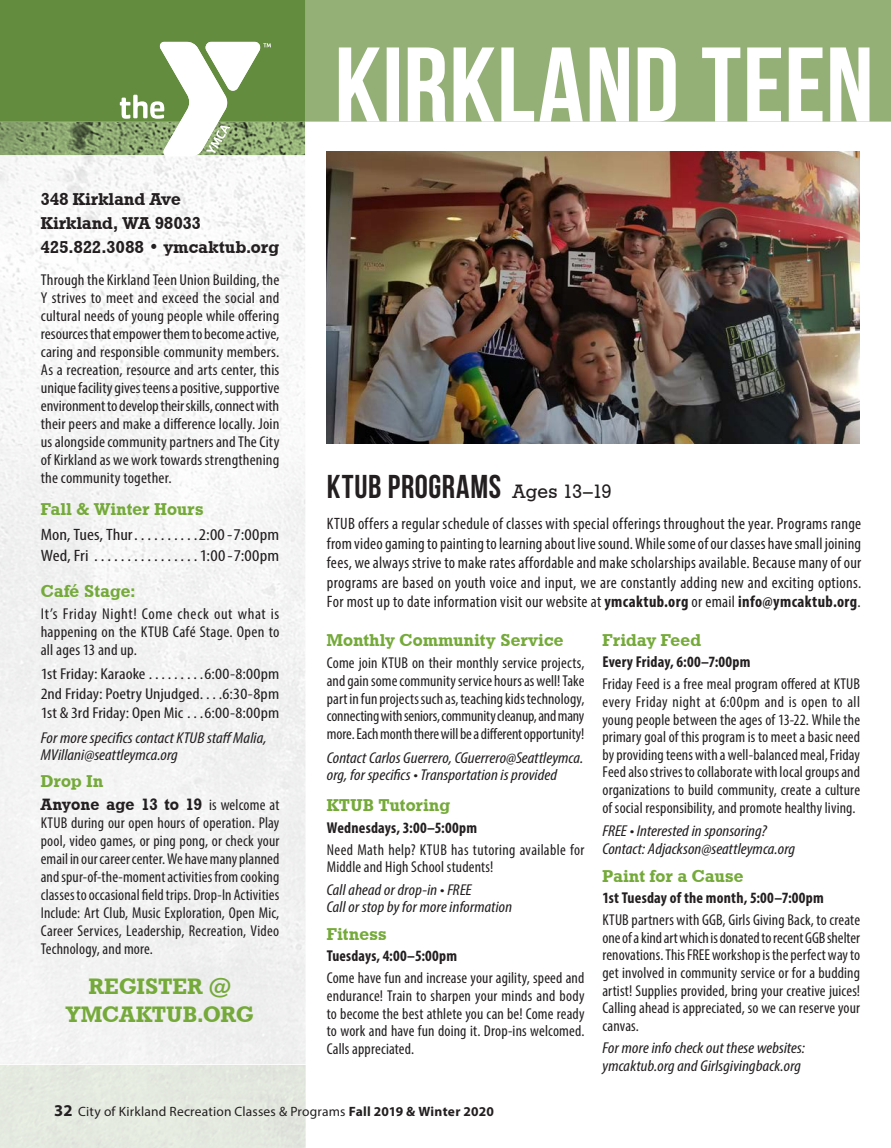
<style>
.page{position:relative;width:891px;height:1148px;background:#fff}
.page>*{position:absolute;margin:0;border:0;box-sizing:border-box;transform-origin:0 0}
.KTUB_HEaders{font:33px "Bebas Neue";letter-spacing:.02em;color:#231f20}
.Class_3_Description{font:22.5px "Geometric Slab 712 BT Bold A";letter-spacing:.02em;color:#75aa3a}
.Class_3_Description-2{font:17.25px/24px "Geometric Slab 712 BT Bold A";letter-spacing:.02em;color:#231f20}
.Class_1B_TITLE_less{font:17.25px "Geometric Slab 712 BT Bold A";letter-spacing:.015em;color:#75aa3a}
.Class_1_TITLE{font:17.25px "Geometric Slab 712 BT Bold A";letter-spacing:.015em;color:#75aa3a}
.KTUB_Body_Text{font:condensed 16.5px/19.5px "Myriad Pro";letter-spacing:.015em;color:#231f20;text-align:justify}
.Class_3_Description-3{font:condensed 16.5px "Myriad Pro";letter-spacing:.005em;color:#231f20;scale:1.15 1}
.KTUB_Body_Text-2{font:16.5px "Geometric Slab 712 BT Bold A";letter-spacing:.02em;color:#231f20}
.KTUB_Body_Text-3{font:condensed 15.75px/17.5px "Myriad Pro";letter-spacing:.01em;color:#231f20;text-align:justify}
.KTUB_Body_Text-4{font:condensed 15.75px/18px "Myriad Pro";letter-spacing:.01em;color:#231f20;text-align:justify;scale:1.05 1}
.Class_3_Description-4{font:italic condensed 15.75px/17.5px "Myriad Pro";color:#231f20;scale:1.11 1}
.Class_3_Description-5{font:condensed 15.75px/19.5px "Myriad Pro";letter-spacing:.005em;color:#231f20;text-align:right;scale:1.15 1}
.KTUB_Body_Text-5{font:700 condensed 15.75px "Myriad Pro";letter-spacing:.015em;color:#231f20}
.t1{font:13.5px "Myriad Pro";letter-spacing:.01em;color:#231f20}
.s1{font-family:"Myriad Pro";font-stretch:condensed;font-size:15.75px}
.s2{font-family:"Geometric Slab 712 BT Medium A";font-size:19.5px}
.s3{font-weight:700}
.s4{font-weight:700;font-size:16.5px}
</style>
<div class="page">
<div style="left:0;top:1064px;width:306px;height:84px;background:#e4e9e0"></div>
<div style="left:305px;top:0;width:586px;height:121px;background:#94b077"></div>
<svg style="left:0;top:0;width:305px;height:155px;background:#688e46"></svg>
<div style="left:0;top:155px;width:307px;height:909px;background:#f4f4f4"></div>
<svg style="left:120px;top:42px;width:151px;height:114px"></svg>
<svg style="left:339px;top:47px;width:552px;height:75px"></svg>
<img style="left:327px;top:151px;width:532px;height:293px">
<p class="Class_3_Description-2" style="left:41px;top:186px;width:240px">348 Kirkland Ave<br>Kirkland, WA 98033<br>425.822.3088 • ymcaktub.org</p>
<p class="KTUB_Body_Text-4" style="left:41px;top:270px;width:229px">Through the Kirkland Teen Union Building, the Y strives to meet and exceed the social and cultural needs of young people while offering resources that empower them to become active, caring and responsible community members.<br>As a recreation, resource and arts center, this unique facility gives teens a positive, supportive environment to develop their skills, connect with their peers and make a difference locally. Join us alongside community partners and The City of Kirkland as we work towards strengthening the community together.</p>
<p class="Class_1_TITLE" style="left:41px;top:498px;width:164px">Fall &amp; Winter Hours</p>
<p class="Class_3_Description-3" style="left:41px;top:524px;width:84px">Mon, Tues, Thur..........</p>
<p class="Class_3_Description-3" style="left:199px;top:524px;width:71px">2:00-7:00pm</p>
<p class="Class_3_Description-3" style="left:41px;top:545px;width:48px">Wed, Fri................</p>
<p class="Class_3_Description-3" style="left:200px;top:545px;width:71px">1:00-7:00pm</p>
<p class="Class_1_TITLE" style="left:41px;top:580px;width:96px">Café Stage:</p>
<p class="KTUB_Body_Text-4" style="left:41px;top:605px;width:229px">It’s Friday Night! Come check out what is happening on the KTUB Café Stage. Open to all ages 13 and up.</p>
<p class="Class_3_Description-5" style="left:41px;top:664px;width:96px">1st Friday: Karaoke.........</p>
<p class="Class_3_Description-5" style="left:205px;top:664px;width:66px">6:00-8:00pm</p>
<p class="Class_3_Description-5" style="left:41px;top:683px;width:142px">2nd Friday: Poetry Unjudged....</p>
<p class="Class_3_Description-5" style="left:41px;top:683px;width:209px">6:30-8pm<br>1st &amp; 3rd Friday: Open Mic... 6:00-8:00pm</p>
<p class="Class_3_Description-4" style="left:41px;top:728px;width:205px">For more specifics contact KTUB staff Malia,<br>MVillani@seattleymca.org</p>
<p class="Class_1_TITLE" style="left:41px;top:770px;width:64px">Drop In</p>
<p class="KTUB_Body_Text-2" style="left:41px;top:794px;width:240px">Anyone age 13 to 19 <span class="s1">is welcome at</span></p>
<p class="KTUB_Body_Text-3" style="left:41px;top:813px;width:240px;line-height:18px">KTUB during our open hours of operation. Play pool, video games, or ping pong, or check your email in our career center. We have many planned and spur-of-the-moment activities from cooking classes to occasional field trips. Drop-In Activities Include: Art Club, Music Exploration, Open Mic, Career Services, Leadership, Recreation, Video Technology, and more.</p>
<p class="Class_3_Description" style="left:89px;top:972px;width:144px">REGISTER @</p>
<p class="Class_3_Description" style="left:66px;top:1000px;width:189px">YMCAKTUB.ORG</p>
<p class="KTUB_HEaders" style="left:327px;top:468px;width:286px">KTUB PROGRAMS <span class="s2">Ages 13–19</span></p>
<p class="KTUB_Body_Text" style="left:327px;top:514px;width:536px">KTUB offers a regular schedule of classes with special offerings throughout the year. Programs range from video gaming to painting to learning about live sound. While some of our classes have small joining fees, we always strive to make rates affordable and make scholarships available. Because many of our programs are based on youth voice and input, we are constantly adding new and exciting options.<br>For most up to date information visit our website at <span class="s3">ymcaktub.org</span> or email <span class="s3">info@ymcaktub.org</span>.</p>
<p class="Class_1B_TITLE_less" style="left:327px;top:629px;width:238px">Monthly Community Service</p>
<p class="KTUB_Body_Text-3" style="left:327px;top:654px;width:259px">Come join KTUB on their monthly service projects, and gain some community service hours as well! Take part in fun projects such as, teaching kids technology, connecting with seniors, community cleanup, and many more. Each month there will be a different opportunity!</p>
<p class="Class_3_Description-4" style="left:327px;top:748px;width:233px">Contact Carlos Guerrero, CGuerrero@Seattleymca. org, for specifics • Transportation is provided</p>
<p class="Class_1_TITLE" style="left:327px;top:794px;width:125px">KTUB Tutoring</p>
<p class="KTUB_Body_Text-5" style="left:327px;top:817px;width:152px">Wednesdays, 3:00–5:00pm</p>
<p class="KTUB_Body_Text-3" style="left:327px;top:840px;width:259px">Need Math help? KTUB has tutoring available for<br>Middle and High School students!</p>
<p class="Class_3_Description-4" style="left:327px;top:880px;width:169px">Call ahead or drop-in • FREE<br>Call or stop by for more information</p>
<p class="Class_1B_TITLE_less" style="left:327px;top:923px;width:61px">Fitness</p>
<p class="KTUB_Body_Text-5" style="left:327px;top:946px;width:132px">Tuesdays, 4:00–5:00pm</p>
<p class="KTUB_Body_Text-3" style="left:327px;top:969px;width:259px">Come have fun and increase your agility, speed and endurance! Train to sharpen your minds and body to become the best athlete you can be! Come ready to work and have fun doing it. Drop-ins welcomed.<br>Calls appreciated.</p>
<p class="Class_1B_TITLE_less" style="left:602px;top:629px;width:100px">Friday Feed</p>
<p class="KTUB_Body_Text-5" style="left:602px;top:652px;width:150px">Every Friday, 6:00–7:00pm</p>
<p class="KTUB_Body_Text-3" style="left:602px;top:675px;width:259px">Friday Feed is a free meal program offered at KTUB every Friday night at 6:00pm and is open to all young people between the ages of 13-22. While the primary goal of this program is to meet a basic need by providing teens with a well-balanced meal, Friday Feed also strives to collaborate with local groups and organizations to build community, create a culture of social responsibility, and promote healthy living.</p>
<p class="Class_3_Description-4" style="left:602px;top:822px;width:175px">FREE • Interested in sponsoring?<br>Contact: Adjackson@seattleymca.org</p>
<p class="Class_1B_TITLE_less" style="left:602px;top:865px;width:143px">Paint for a Cause</p>
<p class="KTUB_Body_Text-5" style="left:602px;top:888px;width:223px">1st Tuesday of the month, 5:00–7:00pm</p>
<p class="KTUB_Body_Text-3" style="left:602px;top:910px;width:259px">KTUB partners with GGB, Girls Giving Back, to create one of a kind art which is donated to recent GGB shelter renovations. This FREE workshop is the perfect way to get involved in community service or for a budding artist! Supplies provided, bring your creative juices!<br>Calling ahead is appreciated, so we can reserve your canvas.</p>
<p class="Class_3_Description-4" style="left:602px;top:1039px;width:185px">For more info check out these websites: ymcaktub.org and Girlsgivingback.org</p>
<p class="t1" style="left:54px;top:1103px;width:441px"><span class="s4">32</span> City of Kirkland Recreation Classes &amp; Programs <span class="s3">Fall 2019 &amp; Winter 2020</span></p>
</div>
